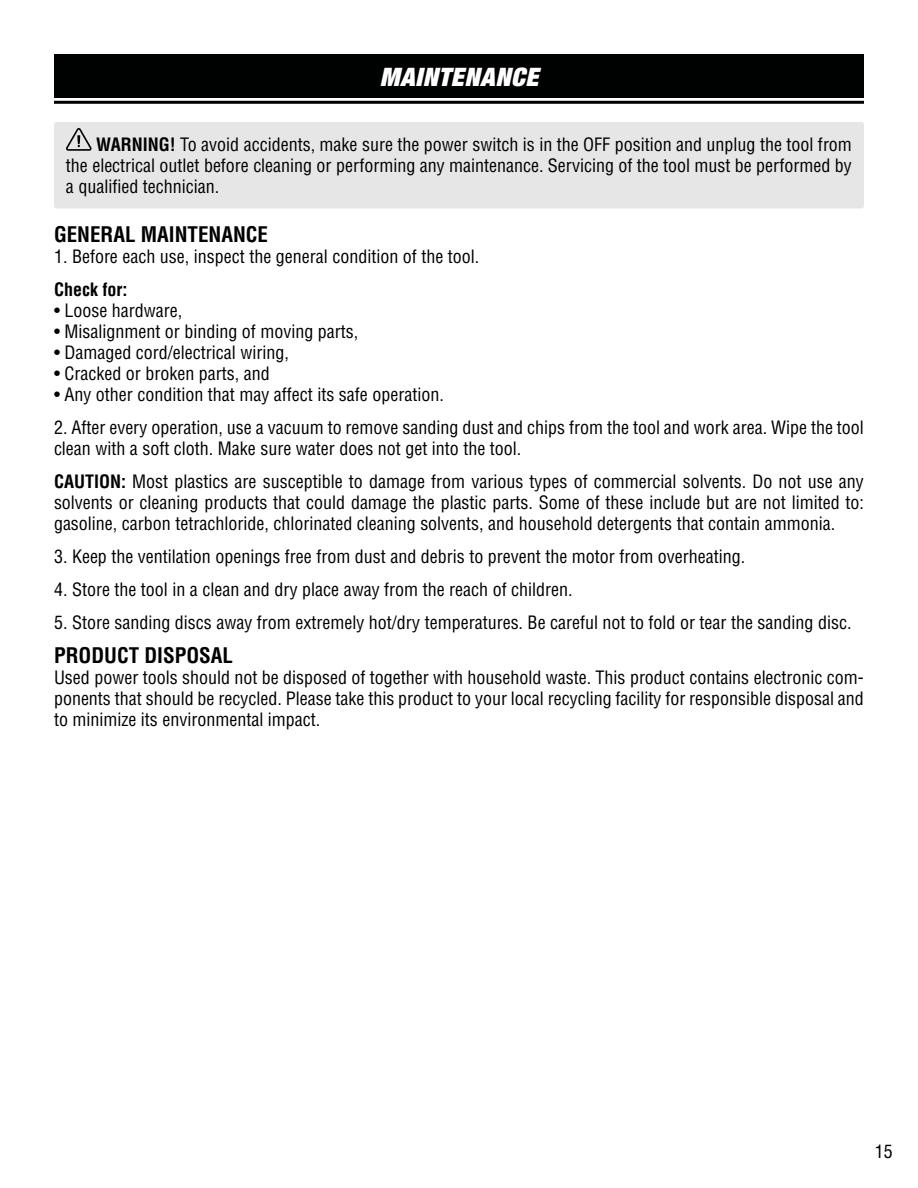
<style>
.page{position:relative;width:918px;height:1188px;background:#fff}
.page>*{position:absolute;margin:0;border:0;box-sizing:border-box;transform-origin:0 0}
.t1{font:italic 900 expanded 25.5px "Helvetica Neue";letter-spacing:.025em;color:#fff}
.t2{font:700 condensed 21px "Helvetica LT Std";color:#000}
.t3{font:condensed 18px/21px "Helvetica LT Std";color:#000;text-align:justify}
.t4{font:700 condensed 18px "Helvetica LT Std";color:#000}
.s1{font-weight:700}
</style>
<div class="page">
<div style="left:54px;top:54px;width:810px;height:44px;background:#000101"></div>
<hr style="left:54px;top:101px;width:810px;height:3px;background:#000">
<div style="left:54px;top:122px;width:810px;height:86px;background:#e6e6e6;border-radius:3px"></div>
<svg style="left:66px;top:128px;width:26px;height:23px"></svg>
<h1 class="t1" style="left:380px;top:61px;width:160px">MAINTENANCE</h1>
<p class="t3" style="left:66px;top:134px;width:788px;text-indent:30px"><span class="s1">WARNING!</span> To avoid accidents, make sure the power switch is in the OFF position and unplug the tool from the electrical outlet before cleaning or performing any maintenance. Servicing of the tool must be performed by a qualified technician.</p>
<p class="t2" style="left:54px;top:221px;width:216px">GENERAL MAINTENANCE</p>
<p class="t3" style="left:54px;top:246px;width:427px">1. Before each use, inspect the general condition of the tool.</p>
<p class="t4" style="left:54px;top:278px;width:75px">Check for:</p>
<p class="t3" style="left:54px;top:300px;width:130px">• Loose hardware,</p>
<p class="t3" style="left:54px;top:321px;width:306px">• Misalignment or binding of moving parts,</p>
<p class="t3" style="left:54px;top:342px;width:236px">• Damaged cord/electrical wiring,</p>
<p class="t3" style="left:54px;top:363px;width:217px">• Cracked or broken parts, and</p>
<p class="t3" style="left:54px;top:384px;width:391px">• Any other condition that may affect its safe operation.</p>
<p class="t3" style="left:54px;top:417px;width:811px">2. After every operation, use a vacuum to remove sanding dust and chips from the tool and work area. Wipe the tool clean with a soft cloth. Make sure water does not get into the tool.</p>
<p class="t3" style="left:54px;top:471px;width:812px"><span class="s1">CAUTION:</span> Most plastics are susceptible to damage from various types of commercial solvents. Do not use any solvents or cleaning products that could damage the plastic parts. Some of these include but are not limited to: gasoline, carbon tetrachloride, chlorinated cleaning solvents, and household detergents that contain ammonia.</p>
<p class="t3" style="left:54px;top:546px;width:693px">3. Keep the ventilation openings free from dust and debris to prevent the motor from overheating.</p>
<p class="t3" style="left:54px;top:579px;width:520px">4. Store the tool in a clean and dry place away from the reach of children.</p>
<p class="t3" style="left:54px;top:612px;width:799px">5. Store sanding discs away from extremely hot/dry temperatures. Be careful not to fold or tear the sanding disc.</p>
<p class="t2" style="left:54px;top:642px;width:181px">PRODUCT DISPOSAL</p>
<p class="t3" style="left:54px;top:667px;width:811px">Used power tools should not be disposed of together with household waste. This product contains electronic com&shy;ponents that should be recycled. Please take this product to your local recycling facility for responsible disposal and to minimize its environmental impact.</p>
<p class="t3" style="left:875px;top:1141px;width:19px">15</p>
</div>
